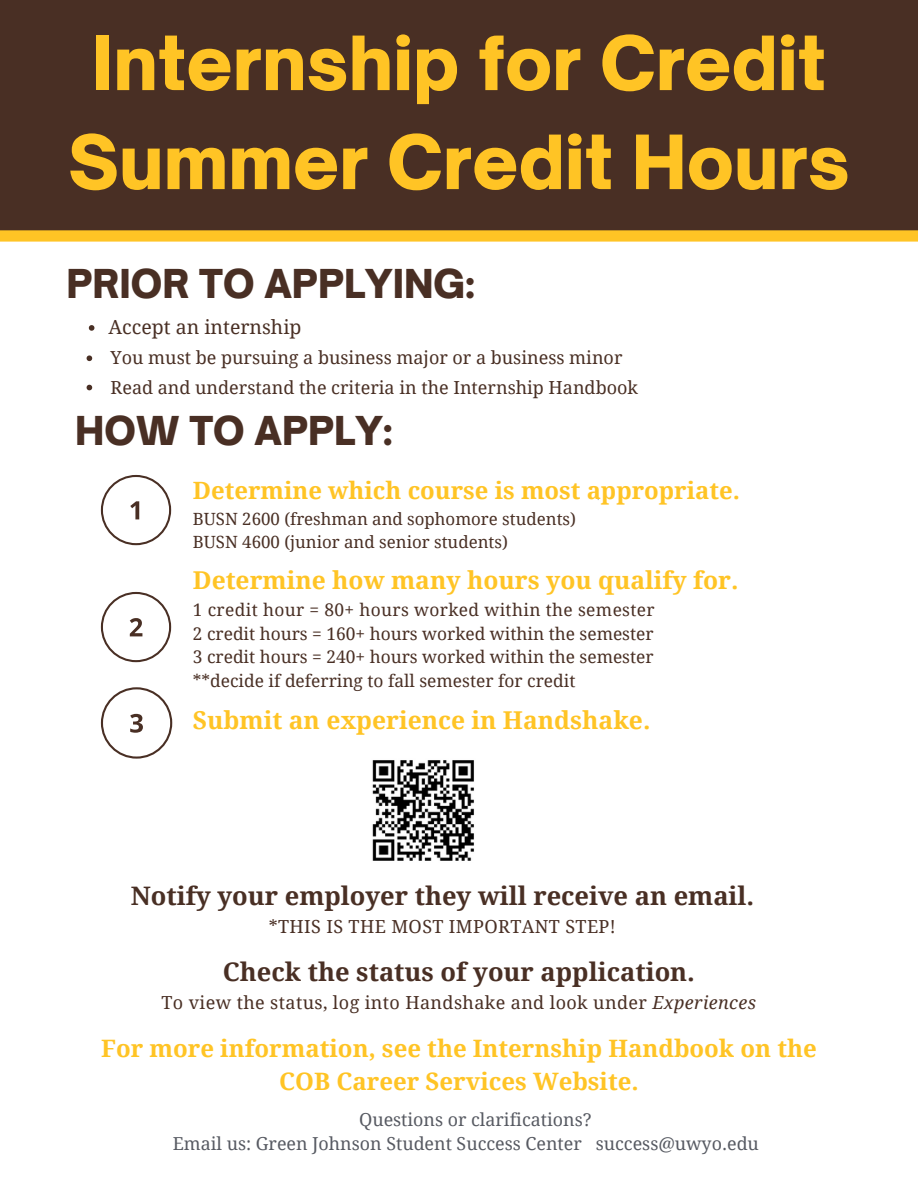
<style>
.page{position:relative;width:918px;height:1188px;background:#fff}
.page>*{position:absolute;margin:0;border:0;box-sizing:border-box;transform-origin:0 0}
.t1{font:900 71.55px/99px "Open Sauce One";color:#ffc425;text-align:center}
.t2{font:900 38.1px "Open Sauce One";color:#492f24}
.t3{font:700 25.5px "Droid Serif";color:#492f24}
.t4{font:700 24.6px "Droid Serif";color:#ffc425}
.t5{font:700 24px/32.7px "Droid Serif";color:#ffc425;text-align:center}
.t6{font:700 23.85px "Droid Serif";color:#ffc425}
.t7{font:19.5px "Droid Serif";color:#492f24}
.t8{font:18px/29.2px "Droid Serif";color:#492f24}
.t9{font:18px "Droid Serif";letter-spacing:.02em;color:#492f24}
.t10{font:17.85px/24.8px "Droid Serif";color:#575a62}
.t11{font:17.4px/23.7px "Droid Serif";color:#492f24;text-align:justify}
.t12{font:16.8px/22.5px "Droid Serif";color:#492f24}
.t13{font:6px "Droid Serif";color:#575a62}
.s1{font-style:italic}
</style>
<div class="page">
<div style="left:0;top:0;width:918px;height:236px;background:#492f24"></div>
<svg style="left:101px;top:475px;width:70px;height:70px"></svg>
<svg style="left:101px;top:592px;width:70px;height:70px"></svg>
<svg style="left:101px;top:687px;width:71px;height:72px"></svg>
<div style="left:0;top:230px;width:918px;height:12px;background:#ffc425"></div>
<img style="left:372px;top:760px;width:102px;height:101px">
<svg style="left:89px;top:325px;width:5px;height:6px"></svg>
<svg style="left:87px;top:355px;width:5px;height:6px"></svg>
<svg style="left:87px;top:385px;width:5px;height:5px"></svg>
<h1 class="t1" style="left:68px;top:13px;width:783px">Internship for Credit<br>Summer Credit Hours</h1>
<h2 class="t2" style="left:66px;top:260px;width:410px">PRIOR TO APPLYING:</h2>
<p class="t7" style="left:108px;top:316px;width:195px">Accept an internship</p>
<p class="t8" style="left:111px;top:344px;width:529px">You must be pursuing a business major or a business minor<br>Read and understand the criteria in the Internship Handbook</p>
<h2 class="t2" style="left:75px;top:407px;width:319px">HOW TO APPLY:</h2>
<h3 class="t6" style="left:193px;top:477px;width:549px">Determine which course is most appropriate.</h3>
<p class="t13" style="left:598px;top:494px;width:3px">.</p>
<p class="t12" style="left:193px;top:508px;width:385px">BUSN 2600 (freshman and sophomore students)<br>BUSN 4600 (junior and senior students)</p>
<h3 class="t4" style="left:193px;top:566px;width:547px">Determine how many hours you qualify for.</h3>
<p class="t11" style="left:193px;top:598px;width:463px">1 credit hour = 80+ hours worked within the semester 2 credit hours = 160+ hours worked within the semester 3 credit hours = 240+ hours worked within the semester **decide if deferring to fall semester for credit</p>
<h3 class="t4" style="left:193px;top:707px;width:459px">Submit an experience in Handshake.</h3>
<h3 class="t3" style="left:131px;top:882px;width:625px">Notify your employer they will receive an email.</h3>
<p class="t9" style="left:269px;top:917px;width:349px">*THIS IS THE MOST IMPORTANT STEP!</p>
<h3 class="t3" style="left:223px;top:957px;width:474px">Check the status of your application.</h3>
<p class="t9" style="left:162px;top:992px;width:596px">To view the status, log into Handshake and look under <span class="s1">Experiences</span></p>
<h3 class="t5" style="left:101px;top:1032px;width:717px">For more information, see the Internship Handbook on the<br>COB Career Services Website.</h3>
<p class="t10" style="left:173px;top:1107px;width:588px;text-indent:186px">Questions or clarifications?<br>Email us: Green Johnson Student Success Center success@uwyo.edu</p>
</div>
